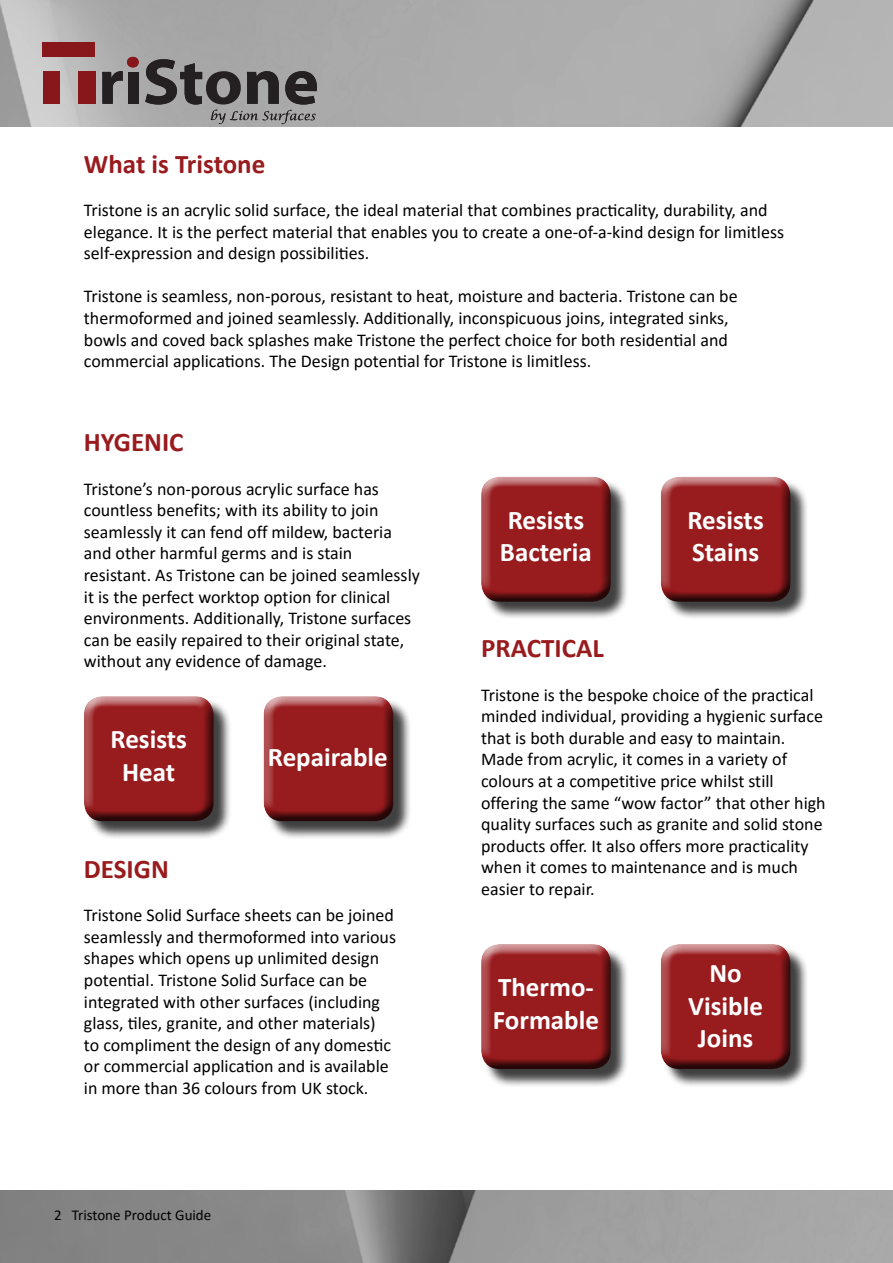
<style>
.page{position:relative;width:893px;height:1263px;background:#fff}
.page>*{position:absolute;margin:0;border:0;box-sizing:border-box;transform-origin:0 0}
.t1{font:700 27px/32.4px "Calibri";color:#fff}
.t2{font:700 27px "Calibri";color:#981b1e}
.t3{font:18px/21.6px "Calibri";color:#000}
.t4{font:15px "Calibri";color:#000}
</style>
<div class="page">
<img style="left:0;top:0;width:893px;height:127px">
<img style="left:0;top:1191px;width:893px;height:72px">
<div style="left:127px;top:57px;width:12px;height:10px;background:#87171a;border-radius:50%"></div>
<svg style="left:102px;top:71px;width:21px;height:33px"></svg>
<div style="left:128px;top:72px;width:11px;height:32px;background:#241f21"></div>
<div style="left:43px;top:71px;width:17px;height:32px;background:#87171a"></div>
<div style="left:78px;top:71px;width:17px;height:32px;background:#87171a"></div>
<div style="left:43px;top:43px;width:52px;height:14px;background:#87171a"></div>
<svg style="left:145px;top:59px;width:172px;height:65px;background:#7a7879"></svg>
<div style="left:663px;top:479px;width:146px;height:142px;background:#000;opacity:.75"></div>
<div style="left:660px;top:472px;width:132px;height:119px;background:#fff;opacity:.75"></div>
<div style="left:660px;top:480px;width:132px;height:122px;background:#000;opacity:.75"></div>
<div style="left:483px;top:946px;width:147px;height:142px;background:#000;opacity:.75"></div>
<div style="left:480px;top:939px;width:132px;height:119px;background:#fff;opacity:.75"></div>
<div style="left:480px;top:948px;width:132px;height:122px;background:#000;opacity:.75"></div>
<div style="left:663px;top:946px;width:146px;height:142px;background:#000;opacity:.75"></div>
<div style="left:660px;top:939px;width:132px;height:119px;background:#fff;opacity:.75"></div>
<div style="left:660px;top:948px;width:132px;height:122px;background:#000;opacity:.75"></div>
<div style="left:483px;top:479px;width:147px;height:142px;background:#000;opacity:.75"></div>
<div style="left:480px;top:472px;width:132px;height:119px;background:#fff;opacity:.75"></div>
<div style="left:480px;top:480px;width:132px;height:122px;background:#000;opacity:.75"></div>
<div style="left:86px;top:699px;width:147px;height:141px;background:#000;opacity:.75"></div>
<div style="left:83px;top:691px;width:132px;height:120px;background:#fff;opacity:.75"></div>
<div style="left:83px;top:700px;width:132px;height:122px;background:#000;opacity:.75"></div>
<div style="left:266px;top:699px;width:146px;height:141px;background:#000;opacity:.75"></div>
<div style="left:263px;top:691px;width:132px;height:120px;background:#fff;opacity:.75"></div>
<div style="left:263px;top:700px;width:132px;height:122px;background:#000;opacity:.75"></div>
<h1 class="t2" style="left:84px;top:145px;width:183px">What is Tristone</h1>
<p class="t3" style="left:84px;top:199px;width:702px">Tristone is an acrylic solid surface, the ideal material that combines practicality, durability, and elegance. It is the perfect material that enables you to create a one-of-a-kind design for limitless self-expression and design possibilities.</p>
<p class="t3" style="left:84px;top:285px;width:655px">Tristone is seamless, non-porous, resistant to heat, moisture and bacteria. Tristone can be thermoformed and joined seamlessly. Additionally, inconspicuous joins, integrated sinks, bowls and coved back splashes make Tristone the perfect choice for both residential and commercial applications. The Design potential for Tristone is limitless.</p>
<h1 class="t2" style="left:84px;top:423px;width:101px">HYGENIC</h1>
<p class="t3" style="left:84px;top:477px;width:337px">Tristone’s non-porous acrylic surface has countless benefits; with its ability to join seamlessly it can fend off mildew, bacteria and other harmful germs and is stain resistant. As Tristone can be joined seamlessly it is the perfect worktop option for clinical environments. Additionally, Tristone surfaces can be easily repaired to their original state, without any evidence of damage.</p>
<h1 class="t1" style="left:111px;top:722px;width:78px;text-align:center">Resists<br>Heat</h1>
<h1 class="t1" style="left:268px;top:740px;width:121px">Repairable</h1>
<h1 class="t2" style="left:84px;top:850px;width:86px">DESIGN</h1>
<p class="t3" style="left:84px;top:904px;width:314px">Tristone Solid Surface sheets can be joined seamlessly and thermoformed into various shapes which opens up unlimited design potential. Tristone Solid Surface can be integrated with other surfaces (including glass, tiles, granite, and other materials)<br>to compliment the design of any domestic or commercial application and is available in more than 36 colours from UK stock.</p>
<p class="t4" style="left:54px;top:1205px;width:159px">2 Tristone Product Guide</p>
<h1 class="t1" style="left:500px;top:503px;width:93px">Resists<br>Bacteria</h1>
<h1 class="t1" style="left:687px;top:503px;width:78px">Resists<br>Stains</h1>
<h1 class="t2" style="left:481px;top:629px;width:124px">PRACTICAL</h1>
<p class="t3" style="left:481px;top:683px;width:346px">Tristone is the bespoke choice of the practical minded individual, providing a hygienic surface that is both durable and easy to maintain.<br>Made from acrylic, it comes in a variety of colours at a competitive price whilst still offering the same “wow factor” that other high quality surfaces such as granite and solid stone products offer. It also offers more practicality when it comes to maintenance and is much easier to repair.</p>
<h1 class="t1" style="left:493px;top:970px;width:108px">Thermo-<br>Formable</h1>
<h1 class="t1" style="left:688px;top:956px;width:76px;text-align:center">No<br>Visible<br>Joins</h1>
</div>
